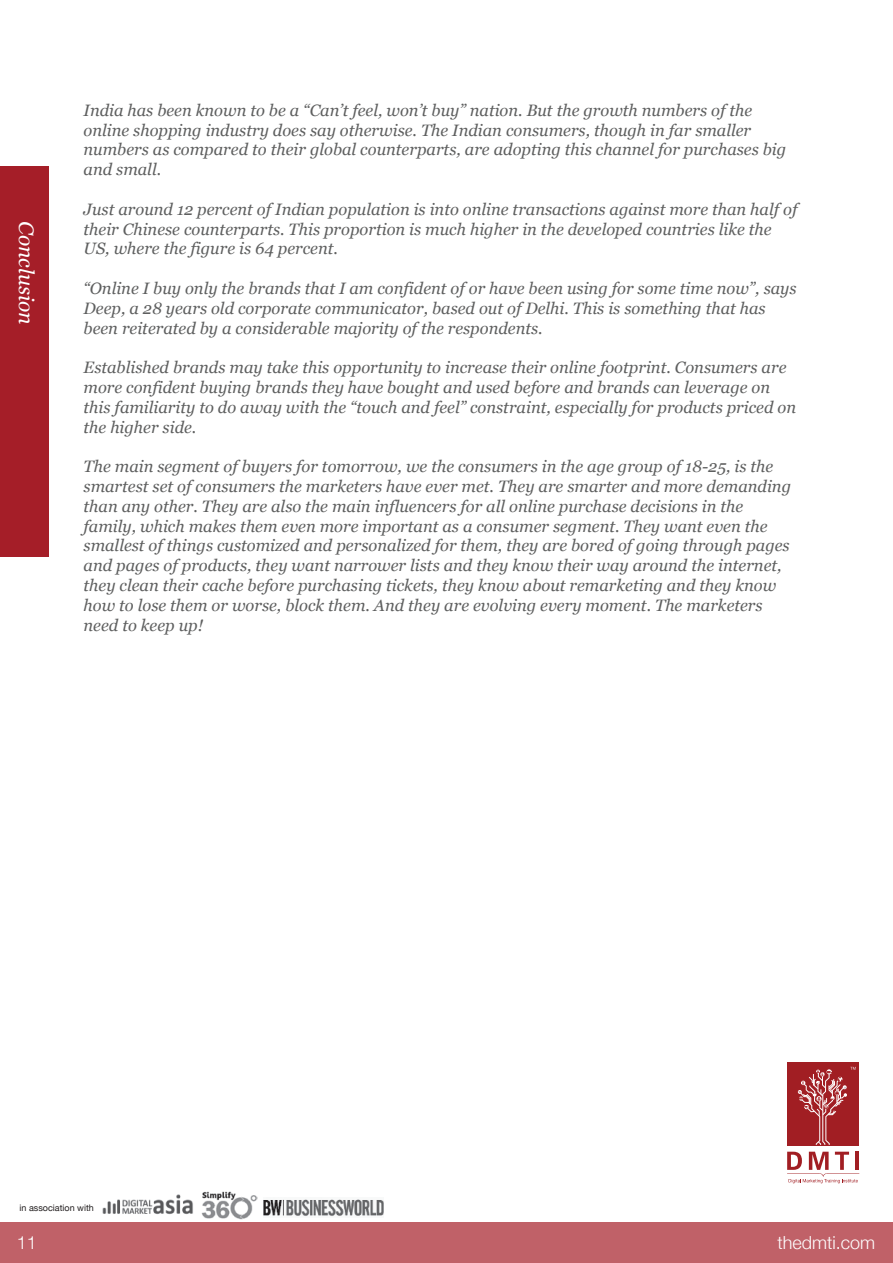
<style>
.page{position:relative;width:893px;height:1263px;background:#fff}
.page>*{position:absolute;margin:0;border:0;box-sizing:border-box;transform-origin:0 0}
.t1{font:italic 21px "Georgia";color:#fff}
.t2{font:300 18px "Helvetica Neue";color:#fff}
.t3{font:italic 16.5px/19.8px "Georgia";color:#5e5f5f}
.t4{font:9px "Helvetica Neue";color:#231f20}
</style>
<div class="page">
<div style="left:0;top:167px;width:48px;height:390px;background:#a51e28"></div>
<svg style="left:787px;top:1152px;width:72px;height:31px"></svg>
<div style="left:787px;top:1063px;width:72px;height:83px;background:#a11e23"></div>
<svg style="left:798px;top:1067px;width:58px;height:78px"></svg>
<div style="left:0;top:1223px;width:893px;height:40px;background:#c06168"></div>
<img style="left:102px;top:1194px;width:91px;height:21px">
<img style="left:201px;top:1191px;width:57px;height:29px">
<img style="left:263px;top:1199px;width:120px;height:18px">
<p class="t1" style="left:39px;top:221px;width:105px;rotate:90deg">Conclusion</p>
<p class="t3" style="left:84px;top:100px;width:704px">India has been known to be a “Can’t feel, won’t buy” nation. But the growth numbers of the online shopping industry does say otherwise. The Indian consumers, though in far smaller numbers as compared to their global counterparts, are adopting this channel for purchases big and small.</p>
<p class="t3" style="left:84px;top:199px;width:715px">Just around 12 percent of Indian population is into online transactions against more than half of their Chinese counterparts. This proportion is much higher in the developed countries like the<br>US, where the figure is 64 percent.</p>
<p class="t3" style="left:84px;top:278px;width:715px">“Online I buy only the brands that I am confident of or have been using for some time now”, says<br>Deep, a 28 years old corporate communicator, based out of Delhi. This is something that has been reiterated by a considerable majority of the respondents.</p>
<p class="t3" style="left:84px;top:358px;width:714px">Established brands may take this opportunity to increase their online footprint. Consumers are more confident buying brands they have bought and used before and brands can leverage on this familiarity to do away with the “touch and feel” constraint, especially for products priced on the higher side.</p>
<p class="t3" style="left:84px;top:457px;width:709px">The main segment of buyers for tomorrow, we the consumers in the age group of 18-25, is the smartest set of consumers the marketers have ever met. They are smarter and more demanding than any other. They are also the main influencers for all online purchase decisions in the family, which makes them even more important as a consumer segment. They want even the smallest of things customized and personalized for them, they are bored of going through pages and pages of products, they want narrower lists and they know their way around the internet, they clean their cache before purchasing tickets, they know about remarketing and they know how to lose them or worse, block them. And they are evolving every moment. The marketers need to keep up!</p>
<p class="t4" style="left:20px;top:1202px;width:76px">in association with</p>
<p class="t2" style="left:17px;top:1232px;width:22px">11</p>
<p class="t2" style="left:777px;top:1232px;width:99px">thedmti.com</p>
</div>
